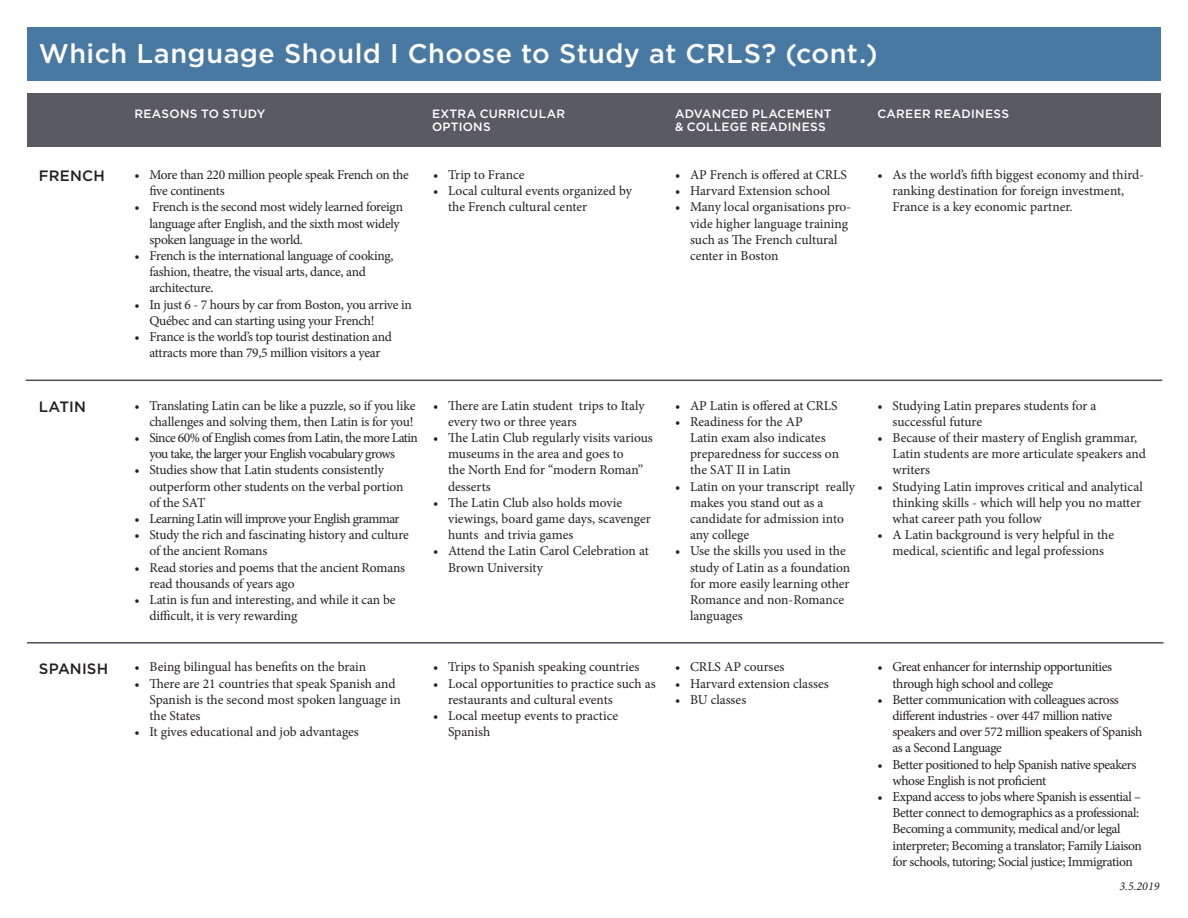
<style>
.page{position:relative;width:1188px;height:918px;background:#fff}
.page>*{position:absolute;margin:0;border:0;box-sizing:border-box;transform-origin:0 0}
.t1{font:500 27px "Gotham";letter-spacing:.015em;color:#fff}
.t2{font:500 15px "Gotham";letter-spacing:.015em;color:#231f20}
.t3{font:13.5px/16.2px "Minion Pro";letter-spacing:-.01em;color:#231f20}
.t4{font:13.5px/16.2px "Minion Pro";letter-spacing:-.03em;color:#231f20}
.t5{font:13.5px/16.2px "Minion Pro";letter-spacing:-.045em;color:#231f20;text-align:center}
.t6{font:13.5px/16.2px "Minion Pro";letter-spacing:-.035em;color:#231f20}
.t7{font:13.5px "Minion Pro";letter-spacing:-.04em;color:#231f20}
.t8{font:500 12px/13.5px "Gotham";letter-spacing:.025em;color:#fff}
.t9{font:italic 12px "Minion Pro";color:#231f20}
</style>
<div class="page">
<div style="left:27px;top:93px;width:1134px;height:54px;background:#5a5a62"></div>
<div style="left:27px;top:27px;width:1134px;height:54px;background:#4879a3"></div>
<hr style="left:26px;top:380px;width:1136px;height:1px;background:#4d4e56">
<hr style="left:27px;top:642px;width:1137px;height:2px;background:#4d4e56">
<p class="t1" style="left:39px;top:36px;width:840px">Which Language Should I Choose to Study at CRLS? (cont.)</p>
<p class="t8" style="left:134px;top:107px;width:133px">REASONS TO STUDY</p>
<p class="t8" style="left:432px;top:107px;width:135px">EXTRA CURRICULAR</p>
<p class="t8" style="left:432px;top:120px;width:60px">OPTIONS</p>
<p class="t2" style="left:39px;top:166px;width:67px">FRENCH</p>
<p class="t3" style="left:149px;top:167px;width:261px;text-indent:-15px">• More than 220 million people speak French on the five continents</p>
<p class="t3" style="left:149px;top:199px;width:255px;text-indent:-15px">• French is the second most widely learned foreign language after English, and the sixth most widely spoken language in the world.</p>
<p class="t3" style="left:149px;top:248px;width:246px;text-indent:-15px">• French is the international language of cooking, fashion, theatre, the visual arts, dance, and architecture.</p>
<p class="t3" style="left:149px;top:296px;width:264px;text-indent:-15px">• In just 6 - 7 hours by car from Boston, you arrive in<br>Québec and can starting using your French!</p>
<p class="t3" style="left:134px;top:329px;width:259px;text-align:center">• France is the world’s top tourist destination and attracts more than 79,5 million visitors a year</p>
<p class="t2" style="left:39px;top:397px;width:49px">LATIN</p>
<p class="t3" style="left:134px;top:397px;width:283px;text-align:right">• Translating Latin can be like a puzzle, so if you like challenges and solving them, then Latin is for you!</p>
<p class="t5" style="left:134px;top:430px;width:285px">• Since 60% of English comes from Latin, the more Latin you take, the larger your English vocabulary grows</p>
<p class="t3" style="left:149px;top:462px;width:255px;text-indent:-15px">• Studies show that Latin students consistently outperform other students on the verbal portion of the SAT</p>
<p class="t7" style="left:134px;top:510px;width:267px">• Learning Latin will improve your English grammar</p>
<p class="t3" style="left:149px;top:527px;width:261px;text-indent:-15px">• Study the rich and fascinating history and culture of the ancient Romans</p>
<p class="t3" style="left:149px;top:559px;width:257px;text-indent:-15px">• Read stories and poems that the ancient Romans read thousands of years ago</p>
<p class="t3" style="left:149px;top:592px;width:248px;text-indent:-15px">• Latin is fun and interesting, and while it can be difficult, it is very rewarding</p>
<p class="t2" style="left:39px;top:659px;width:71px">SPANISH</p>
<p class="t3" style="left:134px;top:659px;width:233px">• Being bilingual has benefits on the brain</p>
<p class="t3" style="left:149px;top:675px;width:253px;text-indent:-15px">• There are 21 countries that speak Spanish and<br>Spanish is the second most spoken language in the States</p>
<p class="t3" style="left:134px;top:724px;width:226px">• It gives educational and job advantages</p>
<p class="t3" style="left:433px;top:167px;width:93px">• Trip to France</p>
<p class="t3" style="left:448px;top:183px;width:185px;text-indent:-15px">• Local cultural events organized by the French cultural center</p>
<p class="t3" style="left:448px;top:397px;width:198px;text-indent:-15px">• There are Latin student trips to Italy every two or three years</p>
<p class="t3" style="left:448px;top:430px;width:206px;text-indent:-15px">• The Latin Club regularly visits various museums in the area and goes to<br>the North End for “modern Roman” desserts</p>
<p class="t3" style="left:448px;top:494px;width:204px;text-indent:-15px">• The Latin Club also holds movie viewings, board game days, scavenger hunts and trivia games</p>
<p class="t3" style="left:448px;top:543px;width:202px;text-indent:-15px">• Attend the Latin Carol Celebration at<br>Brown University</p>
<p class="t3" style="left:433px;top:659px;width:208px">• Trips to Spanish speaking countries</p>
<p class="t3" style="left:448px;top:675px;width:209px;text-indent:-15px">• Local opportunities to practice such as restaurants and cultural events</p>
<p class="t3" style="left:448px;top:708px;width:172px;text-indent:-15px">• Local meetup events to practice<br>Spanish</p>
<p class="t8" style="left:675px;top:107px;width:158px">ADVANCED PLACEMENT &amp; COLLEGE READINESS</p>
<p class="t8" style="left:878px;top:107px;width:133px">CAREER READINESS</p>
<p class="t3" style="left:675px;top:167px;width:173px">• AP French is offered at CRLS</p>
<p class="t3" style="left:675px;top:183px;width:157px">• Harvard Extension school</p>
<p class="t3" style="left:690px;top:199px;width:163px;text-indent:-15px">• Many local organisations pro&shy;vide higher language training such as The French cultural center in Boston</p>
<p class="t3" style="left:892px;top:167px;width:253px;text-indent:-15px">• As the world’s fifth biggest economy and third&shy;ranking destination for foreign investment,<br>France is a key economic partner.</p>
<p class="t3" style="left:675px;top:397px;width:164px">• AP Latin is offered at CRLS</p>
<p class="t3" style="left:690px;top:413px;width:151px;text-indent:-15px">• Readiness for the AP<br>Latin exam also indicates preparedness for success on the SAT II in Latin</p>
<p class="t3" style="left:690px;top:478px;width:167px;text-indent:-15px">• Latin on your transcript really makes you stand out as a candidate for admission into any college</p>
<p class="t3" style="left:690px;top:543px;width:162px;text-indent:-15px">• Use the skills you used in the study of Latin as a foundation for more easily learning other<br>Romance and non-Romance languages</p>
<p class="t3" style="left:675px;top:659px;width:111px">• CRLS AP courses</p>
<p class="t3" style="left:675px;top:675px;width:155px">• Harvard extension classes</p>
<p class="t3" style="left:675px;top:692px;width:73px">• BU classes</p>
<p class="t3" style="left:892px;top:397px;width:206px;text-indent:-15px">• Studying Latin prepares students for a successful future</p>
<p class="t3" style="left:892px;top:430px;width:255px;text-indent:-15px">• Because of their mastery of English grammar,<br>Latin students are more articulate speakers and writers</p>
<p class="t3" style="left:892px;top:478px;width:252px;text-indent:-15px">• Studying Latin improves critical and analytical thinking skills - which will help you no matter what career path you follow</p>
<p class="t3" style="left:878px;top:527px;width:238px;text-align:center">• A Latin background is very helpful in the medical, scientific and legal professions</p>
<p class="t4" style="left:892px;top:659px;width:221px;text-indent:-15px">• Great enhancer for internship opportunities through high school and college</p>
<p class="t4" style="left:892px;top:692px;width:251px;text-indent:-15px">• Better communication with colleagues across different industries - over 447 million native speakers and over 572 million speakers of Spanish as a Second Language</p>
<p class="t6" style="left:892px;top:756px;width:245px;text-indent:-15px">• Better positioned to help Spanish native speakers whose English is not proficient</p>
<p class="t4" style="left:892px;top:789px;width:251px;text-indent:-15px">• Expand access to jobs where Spanish is essential – Better connect to demographics as a professional:<br>Becoming a community, medical and/or legal interpreter; Becoming a translator; Family Liaison for schools, tutoring; Social justice; Immigration</p>
<p class="t9" style="left:1120px;top:878px;width:41px">3.5.2019</p>
</div>
